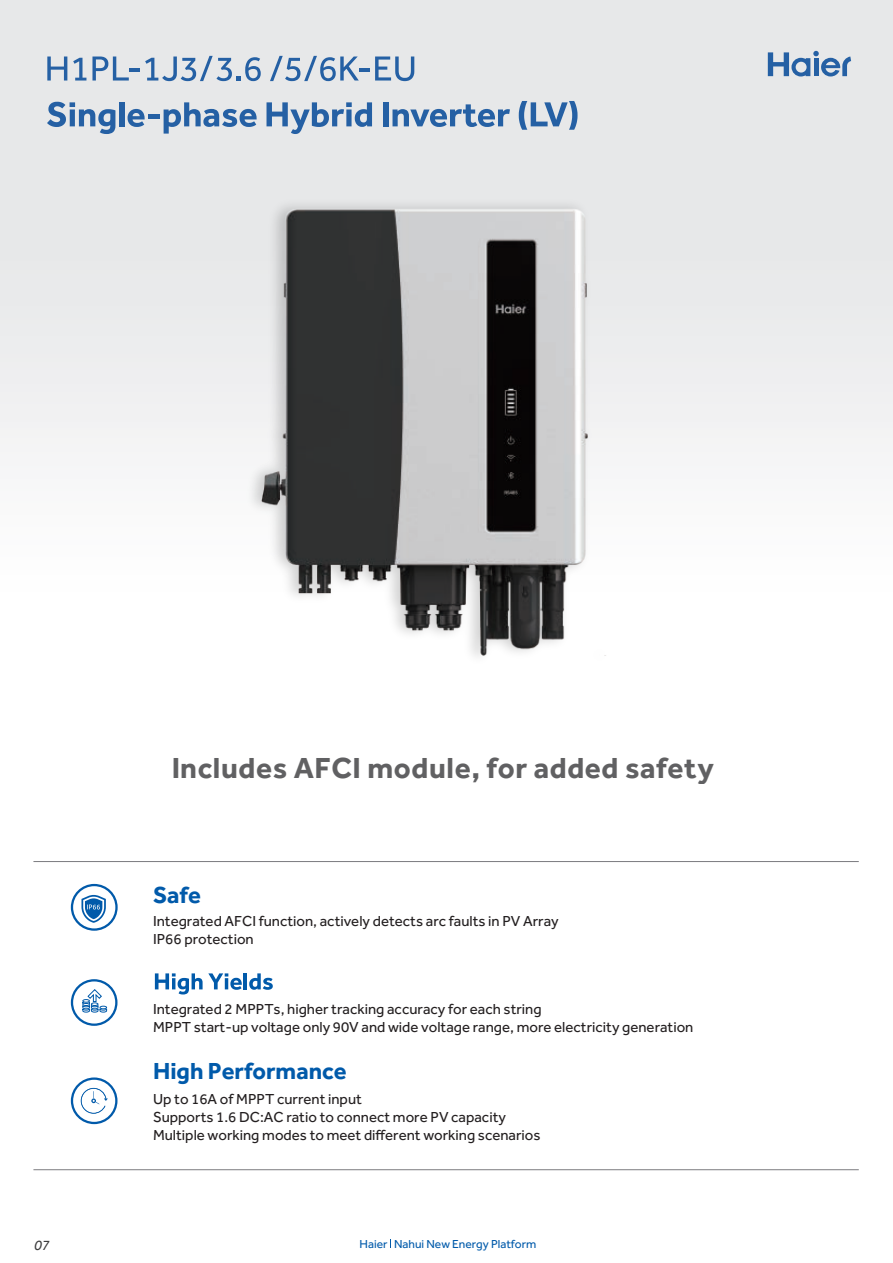
<style>
.page{position:relative;width:893px;height:1263px;background:#fff}
.page>*{position:absolute;margin:0;border:0;box-sizing:border-box;transform-origin:0 0}
.t1{font:700 30px "Effra";letter-spacing:.02em;color:#3e3e40}
.t2{font:700 24px "Effra";color:#015aaa}
.t3{font:15px/18px "Effra";color:#231f20}
.t4{font:italic 14.55px "Effra";color:#3e3e3f}
.t5{font:12px "Effra";color:#015aaa}
</style>
<div class="page">
<div style="left:0;top:0;width:893px;height:591px;background:#e7e8e9"></div>
<img style="left:63px;top:205px;width:830px;height:452px">
<svg style="left:768px;top:51px;width:83px;height:26px"></svg>
<svg style="left:47px;top:102px;width:68px;height:32px"></svg>
<div style="left:119px;top:102px;width:5px;height:24px;background:#2560a4"></div>
<svg style="left:128px;top:109px;width:17px;height:18px"></svg>
<div style="left:148px;top:114px;width:11px;height:5px;background:#2560a4"></div>
<svg style="left:164px;top:102px;width:93px;height:32px"></svg>
<svg style="left:266px;top:102px;width:106px;height:32px"></svg>
<div style="left:383px;top:102px;width:5px;height:24px;background:#2560a4"></div>
<svg style="left:392px;top:104px;width:118px;height:23px"></svg>
<svg style="left:519px;top:101px;width:58px;height:29px"></svg>
<svg style="left:155px;top:973px;width:87px;height:21px"></svg>
<hr style="left:244px;top:973px;width:3px;height:16px;background:#015aaa">
<svg style="left:249px;top:973px;width:24px;height:17px"></svg>
<hr style="left:33px;top:861px;width:826px;height:1px;background:#7b7b7f">
<hr style="left:33px;top:1169px;width:826px;height:1px;background:#7b7b7f">
<svg style="left:71px;top:884px;width:47px;height:47px"></svg>
<svg style="left:71px;top:1077px;width:46px;height:47px"></svg>
<svg style="left:71px;top:979px;width:46px;height:47px"></svg>
<svg style="left:47px;top:57px;width:20px;height:24px"></svg>
<svg style="left:73px;top:58px;width:13px;height:23px"></svg>
<svg style="left:92px;top:57px;width:47px;height:24px"></svg>
<svg style="left:145px;top:56px;width:116px;height:25px"></svg>
<svg style="left:270px;top:56px;width:144px;height:25px"></svg>
<h1 class="t1" style="left:171px;top:749px;width:544px">Includes AFCI module, for added safety</h1>
<h2 class="t2" style="left:153px;top:880px;width:49px">Safe</h2>
<p class="t3" style="left:153px;top:912px;width:407px">Integrated AFCI function, actively detects arc faults in PV Array<br>IP66 protection</p>
<p class="t3" style="left:153px;top:1000px;width:542px">Integrated 2 MPPTs, higher tracking accuracy for each string<br>MPPT start-up voltage only 90V and wide voltage range, more electricity generation</p>
<h2 class="t2" style="left:153px;top:1056px;width:195px">High Performance</h2>
<p class="t3" style="left:153px;top:1090px;width:389px">Up to 16A of MPPT current input<br>Supports 1.6 DC:AC ratio to connect more PV capacity<br>Multiple working modes to meet different working scenarios</p>
<p class="t4" style="left:34px;top:1237px;width:17px">07</p>
<p class="t5" style="left:360px;top:1237px;width:178px">Haier Nahui New Energy Platform</p>
</div>
